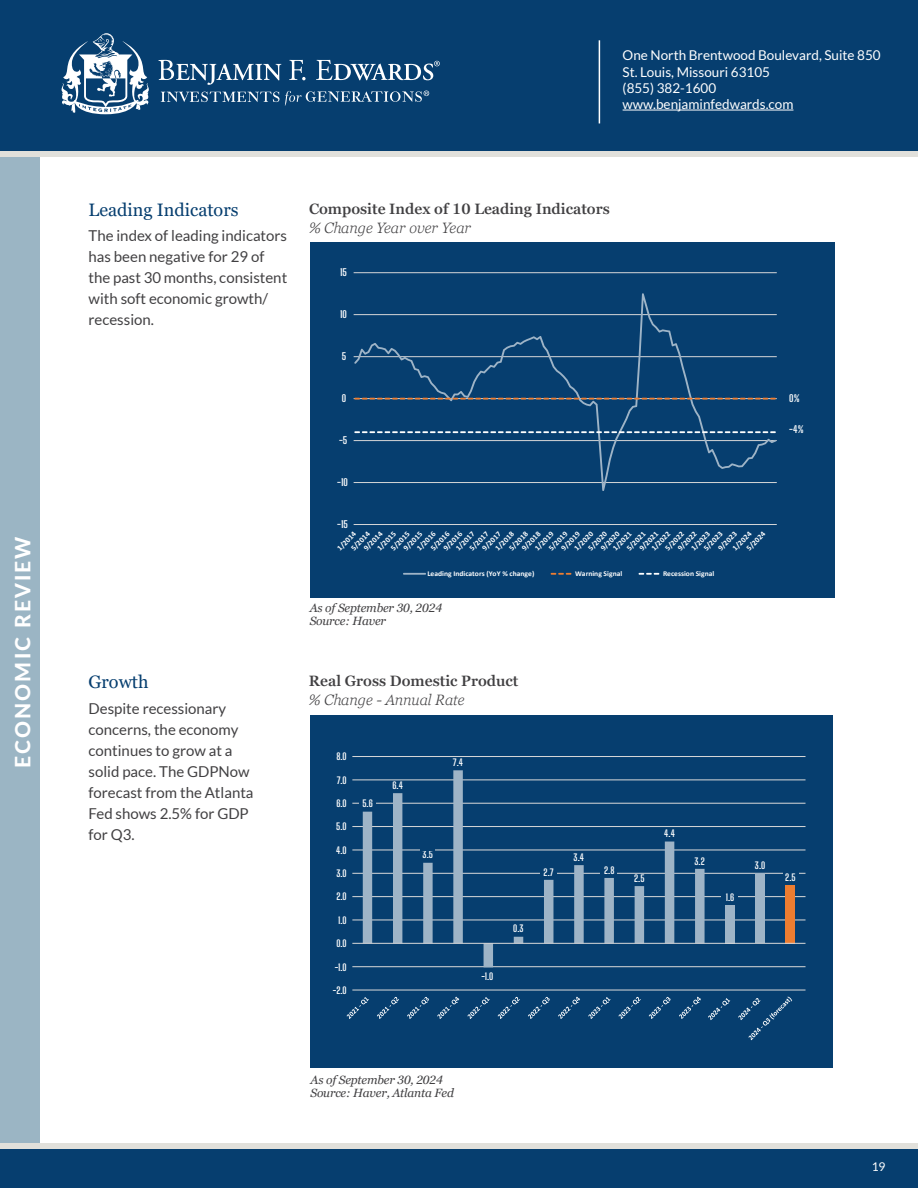
<style>
.page{position:relative;width:918px;height:1188px;background:#fff}
.page>*{position:absolute;margin:0;border:0;box-sizing:border-box;transform-origin:0 0}
.t1{font:800 21px "Lato";letter-spacing:.1em;color:#fff}
.t2{font:18px "Georgia Pro";color:#063e6f}
.t3{font:15px/21px "Lato";color:#414042}
.t4{font:600 15px "Georgia Pro";color:#414042}
.t5{font:italic 300 15px "Georgia Pro";color:#414042}
.t6{font:13.5px/16.2px "Lato";color:#fff}
.t7{font:italic 12px/13.5px "Georgia Pro";letter-spacing:-.015em;color:#414042}
.t8{font:12px "Lato";color:#fff}
.t9{font:700 9.75px "Big Shoulders Display";color:#fff}
.t10{font:700 9.45px "Big Shoulders Display";color:#fff}
.t11{font:700 7.8px/9.6px "Calibri";color:#fff}
.t12{font:700 7.35px "Calibri";color:#fff}
</style>
<div class="page">
<div style="left:310px;top:242px;width:524px;height:356px;background:#063e6f"></div>
<hr style="left:354px;top:524px;width:423px;height:1px;background:#d9d9d9">
<hr style="left:354px;top:482px;width:423px;height:1px;background:#d9d9d9">
<hr style="left:354px;top:440px;width:423px;height:1px;background:#d9d9d9">
<hr style="left:354px;top:356px;width:423px;height:1px;background:#d9d9d9">
<hr style="left:354px;top:314px;width:423px;height:1px;background:#d9d9d9">
<hr style="left:354px;top:272px;width:423px;height:1px;background:#d9d9d9">
<hr style="left:354px;top:398px;width:423px;height:1px;background:#d9d9d9">
<svg style="left:354px;top:293px;width:422px;height:198px"></svg>
<svg style="left:354px;top:398px;width:422px;height:2px"></svg>
<svg style="left:354px;top:431px;width:422px;height:2px"></svg>
<hr style="left:403px;top:573px;width:23px;height:2px;background:#9eb4c7">
<svg style="left:551px;top:573px;width:20px;height:2px"></svg>
<svg style="left:639px;top:573px;width:20px;height:2px"></svg>
<div style="left:0;top:155px;width:40px;height:995px;background:#9bb5c4"></div>
<div style="left:0;top:0;width:918px;height:151px;background:#063e6f"></div>
<hr style="left:623px;top:110px;width:170px;height:1px;background:#fff">
<hr style="left:599px;top:40px;width:1px;height:83px;background:#fff">
<div style="left:0;top:1148px;width:918px;height:40px;background:#063e6f"></div>
<div style="left:0;top:1144px;width:918px;height:5px;background:#e1e0db"></div>
<div style="left:0;top:151px;width:918px;height:5px;background:#e1e0db"></div>
<svg style="left:62px;top:33px;width:87px;height:81px"></svg>
<svg style="left:161px;top:92px;width:118px;height:10px"></svg>
<svg style="left:158px;top:60px;width:123px;height:25px"></svg>
<svg style="left:289px;top:60px;width:17px;height:20px"></svg>
<svg style="left:316px;top:60px;width:124px;height:20px"></svg>
<svg style="left:285px;top:91px;width:144px;height:15px"></svg>
<div style="left:310px;top:715px;width:523px;height:353px;background:#063e6f"></div>
<hr style="left:352px;top:990px;width:454px;height:1px;background:#d9d9d9">
<hr style="left:352px;top:966px;width:454px;height:1px;background:#d9d9d9">
<hr style="left:352px;top:920px;width:454px;height:1px;background:#d9d9d9">
<hr style="left:352px;top:896px;width:454px;height:1px;background:#d9d9d9">
<hr style="left:352px;top:873px;width:454px;height:1px;background:#d9d9d9">
<hr style="left:352px;top:850px;width:454px;height:1px;background:#d9d9d9">
<hr style="left:352px;top:826px;width:454px;height:1px;background:#d9d9d9">
<hr style="left:352px;top:803px;width:454px;height:1px;background:#d9d9d9">
<hr style="left:352px;top:780px;width:454px;height:1px;background:#d9d9d9">
<hr style="left:352px;top:756px;width:454px;height:1px;background:#d9d9d9">
<div style="left:725px;top:905px;width:10px;height:38px;background:#9eb4c7"></div>
<div style="left:755px;top:874px;width:10px;height:69px;background:#9eb4c7"></div>
<div style="left:786px;top:885px;width:9px;height:58px;background:#ed7d31"></div>
<svg style="left:363px;top:770px;width:342px;height:197px"></svg>
<hr style="left:352px;top:943px;width:454px;height:1px;background:#d9d9d9">
<svg style="left:347px;top:997px;width:22px;height:22px"></svg>
<svg style="left:377px;top:997px;width:22px;height:22px"></svg>
<svg style="left:407px;top:997px;width:22px;height:22px"></svg>
<svg style="left:437px;top:997px;width:22px;height:22px"></svg>
<svg style="left:468px;top:997px;width:22px;height:22px"></svg>
<svg style="left:498px;top:997px;width:22px;height:22px"></svg>
<svg style="left:528px;top:997px;width:22px;height:22px"></svg>
<svg style="left:558px;top:997px;width:22px;height:22px"></svg>
<svg style="left:588px;top:997px;width:23px;height:22px"></svg>
<svg style="left:619px;top:997px;width:22px;height:22px"></svg>
<svg style="left:649px;top:997px;width:22px;height:22px"></svg>
<svg style="left:679px;top:997px;width:22px;height:22px"></svg>
<svg style="left:708px;top:998px;width:22px;height:22px"></svg>
<svg style="left:738px;top:997px;width:54px;height:43px"></svg>
<hr style="left:359px;top:801px;width:17px;height:4px;background:#063e6f">
<hr style="left:540px;top:871px;width:17px;height:4px;background:#063e6f">
<hr style="left:600px;top:872px;width:17px;height:3px;background:#063e6f">
<hr style="left:783px;top:872px;width:16px;height:4px;background:#063e6f">
<hr style="left:722px;top:895px;width:16px;height:4px;background:#063e6f">
<hr style="left:421px;top:848px;width:14px;height:3px;background:#063e6f">
<h1 class="t1" style="left:7px;top:768px;width:233px;rotate:-90deg">ECONOMIC REVIEW</h1>
<p class="t6" style="left:623px;top:47px;width:260px">One North Brentwood Boulevard, Suite 850<br>St. Louis, Missouri 63105<br>(855) 382-1600 www.benjaminfedwards.com</p>
<p class="t2" style="left:89px;top:199px;width:151px">Leading Indicators</p>
<p class="t3" style="left:89px;top:225px;width:200px">The index of leading indicators has been negative for 29 of the past 30 months, consistent with soft economic growth/ recession.</p>
<p class="t2" style="left:89px;top:672px;width:62px">Growth</p>
<p class="t3" style="left:89px;top:698px;width:167px">Despite recessionary concerns, the economy continues to grow at a solid pace. The GDPNow forecast from the Atlanta<br>Fed shows 2.5% for GDP for Q3.</p>
<p class="t4" style="left:309px;top:200px;width:302px">Composite Index of 10 Leading Indicators</p>
<p class="t5" style="left:309px;top:219px;width:164px">% Change Year over Year</p>
<p class="t9" style="left:340px;top:266px;width:8px">15</p>
<p class="t9" style="left:340px;top:308px;width:8px">10</p>
<p class="t9" style="left:342px;top:350px;width:6px">5</p>
<p class="t9" style="left:342px;top:392px;width:6px">0</p>
<p class="t9" style="left:339px;top:434px;width:10px">-5</p>
<p class="t9" style="left:337px;top:476px;width:12px">-10</p>
<p class="t9" style="left:337px;top:518px;width:12px">-15</p>
<p class="t11" style="left:572px;top:545px;width:25px;rotate:-44deg">1/2020</p>
<p class="t11" style="left:586px;top:545px;width:25px;rotate:-44deg">5/2020</p>
<p class="t11" style="left:605px;top:540px;width:25px;line-height:8.4px;text-indent:-9px;rotate:-44deg">9/2020<br>1/2021</p>
<p class="t11" style="left:342px;top:538px;width:25px;text-indent:-10px;rotate:-44deg">1/2014<br>5/2014</p>
<p class="t11" style="left:361px;top:545px;width:25px;rotate:-44deg">9/2014</p>
<p class="t11" style="left:730px;top:545px;width:25px;rotate:-44deg">1/2024</p>
<p class="t11" style="left:744px;top:545px;width:25px;rotate:-44deg">5/2024</p>
<p class="t11" style="left:415px;top:545px;width:25px;rotate:-44deg">1/2016</p>
<p class="t11" style="left:429px;top:545px;width:25px;rotate:-44deg">5/2016</p>
<p class="t11" style="left:448px;top:539px;width:25px;line-height:8.7px;text-indent:-9px;rotate:-44deg">9/2016<br>1/2017</p>
<p class="t11" style="left:493px;top:545px;width:25px;rotate:-44deg">1/2018</p>
<p class="t11" style="left:507px;top:545px;width:25px;rotate:-44deg">5/2018</p>
<p class="t11" style="left:520px;top:545px;width:25px;rotate:-44deg">9/2018</p>
<p class="t11" style="left:533px;top:545px;width:25px;rotate:-44deg">1/2019</p>
<p class="t11" style="left:546px;top:545px;width:25px;rotate:-44deg">5/2019</p>
<p class="t11" style="left:559px;top:545px;width:25px;rotate:-44deg">9/2019</p>
<p class="t11" style="left:649px;top:545px;width:25px;rotate:-44deg">1/2022</p>
<p class="t11" style="left:663px;top:545px;width:25px;rotate:-44deg">5/2022</p>
<p class="t11" style="left:676px;top:545px;width:25px;rotate:-44deg">9/2022</p>
<p class="t11" style="left:689px;top:545px;width:25px;rotate:-44deg">1/2023</p>
<p class="t11" style="left:701px;top:545px;width:25px;rotate:-44deg">5/2023</p>
<p class="t11" style="left:716px;top:545px;width:25px;rotate:-44deg">9/2023</p>
<p class="t11" style="left:467px;top:545px;width:25px;rotate:-44deg">5/2017</p>
<p class="t11" style="left:480px;top:545px;width:25px;rotate:-44deg">9/2017</p>
<p class="t11" style="left:625px;top:545px;width:25px;rotate:-44deg">5/2021</p>
<p class="t11" style="left:637px;top:545px;width:25px;rotate:-44deg">9/2021</p>
<p class="t11" style="left:375px;top:545px;width:25px;rotate:-44deg">1/2015</p>
<p class="t11" style="left:389px;top:545px;width:25px;rotate:-44deg">5/2015</p>
<p class="t11" style="left:401px;top:545px;width:25px;rotate:-44deg">9/2015</p>
<p class="t12" style="left:427px;top:568px;width:108px">Leading Indicators (YoY % change)</p>
<p class="t12" style="left:575px;top:568px;width:49px">Warning Signal</p>
<p class="t12" style="left:663px;top:568px;width:53px">Recession Signal</p>
<p class="t7" style="left:310px;top:602px;width:134px">As of September 30, 2024<br>Source: Haver</p>
<p class="t4" style="left:309px;top:672px;width:211px">Real Gross Domestic Product</p>
<p class="t5" style="left:309px;top:692px;width:157px">% Change - Annual Rate</p>
<p class="t10" style="left:336px;top:750px;width:12px">8.0</p>
<p class="t10" style="left:337px;top:774px;width:12px">7.0</p>
<p class="t10" style="left:336px;top:797px;width:12px">6.0</p>
<p class="t10" style="left:336px;top:820px;width:12px">5.0</p>
<p class="t10" style="left:336px;top:844px;width:12px">4.0</p>
<p class="t10" style="left:336px;top:867px;width:12px">3.0</p>
<p class="t10" style="left:336px;top:890px;width:12px">2.0</p>
<p class="t10" style="left:338px;top:914px;width:10px">1.0</p>
<p class="t10" style="left:336px;top:937px;width:12px">0.0</p>
<p class="t10" style="left:335px;top:960px;width:14px">-1.0</p>
<p class="t10" style="left:333px;top:984px;width:16px">-2.0</p>
<p class="t10" style="left:362px;top:797px;width:12px">5.6</p>
<p class="t10" style="left:392px;top:779px;width:12px">6.4</p>
<p class="t10" style="left:423px;top:848px;width:12px">3.5</p>
<p class="t10" style="left:453px;top:756px;width:12px">7.4</p>
<p class="t10" style="left:481px;top:970px;width:14px">-1.0</p>
<p class="t10" style="left:513px;top:922px;width:12px">0.3</p>
<p class="t10" style="left:574px;top:851px;width:12px">3.4</p>
<p class="t10" style="left:544px;top:866px;width:12px">2.7</p>
<p class="t10" style="left:604px;top:864px;width:12px">2.8</p>
<p class="t10" style="left:634px;top:872px;width:12px">2.5</p>
<p class="t10" style="left:664px;top:827px;width:12px">4.4</p>
<p class="t10" style="left:694px;top:854px;width:12px">3.2</p>
<p class="t10" style="left:726px;top:891px;width:10px">1.6</p>
<p class="t10" style="left:755px;top:859px;width:12px">3.0</p>
<p class="t9" style="left:789px;top:391px;width:12px">0%</p>
<p class="t9" style="left:789px;top:422px;width:16px">-4%</p>
<p class="t10" style="left:785px;top:871px;width:12px">2.5</p>
<p class="t7" style="left:310px;top:1073px;width:145px">As of September 30, 2024<br>Source: Haver, Atlanta Fed</p>
<p class="t8" style="left:872px;top:1160px;width:15px">19</p>
</div>
